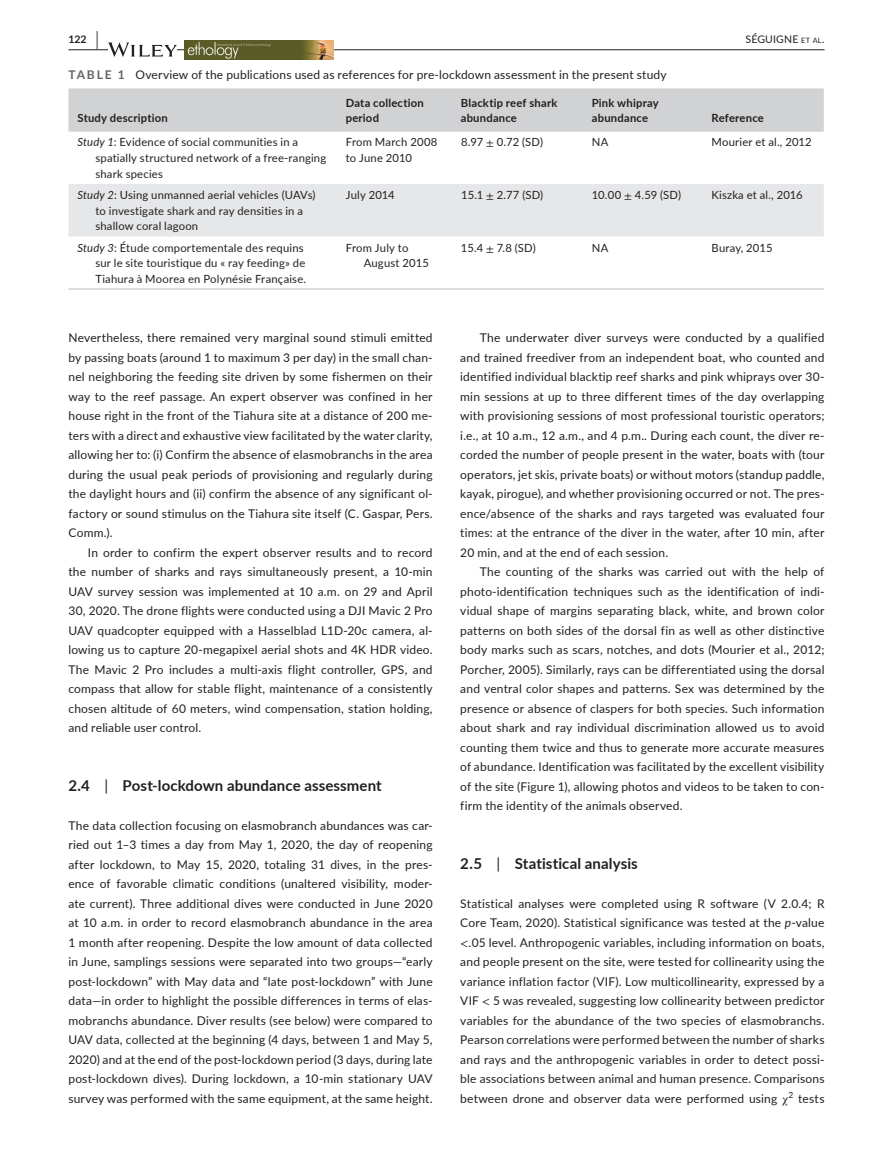
<style>
.page{position:relative;width:893px;height:1174px;background:#fff}
.page>*{position:absolute;margin:0;border:0;box-sizing:border-box;transform-origin:0 0}
.t1{font:700 15px "Lato";letter-spacing:.005em;color:#231f20}
.t2{font:12px/19.5px "Lato";letter-spacing:.015em;color:#231f20;text-align:justify}
.t3{font:11.25px/15.8px "Lato";letter-spacing:.015em;color:#231f20}
.t4{font:700 11.25px/15.8px "Lato";letter-spacing:.02em;color:#231f20}
.t5{font:10.5px "Lato";letter-spacing:.02em;color:#231f20}
.t6{font:700 10.5px "Lato";color:#231f20}
.s1{font-size:19.5px}
.s2{font-size:7.35px}
.s3{font-weight:700;color:#636366}
.s4{font-style:italic}
.s5{font-family:"STIX"}
.s6{font-weight:400}
</style>
<div class="page">
<hr style="left:68px;top:49px;width:756px;height:1px;background:#231f20">
<svg style="left:108px;top:42px;width:69px;height:15px"></svg>
<img style="left:185px;top:40px;width:148px;height:19px">
<div style="left:68px;top:88px;width:756px;height:44px;background:#d1d2d4"></div>
<div style="left:68px;top:184px;width:756px;height:52px;background:#e6e7e9"></div>
<hr style="left:68px;top:288px;width:269px;height:2px;background:#d1d2d4">
<hr style="left:337px;top:288px;width:115px;height:2px;background:#d1d2d4">
<hr style="left:452px;top:288px;width:131px;height:2px;background:#d1d2d4">
<hr style="left:583px;top:288px;width:119px;height:2px;background:#d1d2d4">
<hr style="left:702px;top:288px;width:122px;height:2px;background:#d1d2d4">
<p class="t6" style="left:68px;top:31px;width:31px">122 <span class="s1">|</span></p>
<p class="t5" style="left:745px;top:31px;width:81px">SÉGUIGNE <span class="s2">et al</span>.</p>
<p class="t2" style="left:68px;top:64px;width:600px"><span class="s3">TABLE 1</span> Overview of the publications used as references for pre-lockdown assessment in the present study</p>
<p class="t4" style="left:77px;top:110px;width:92px">Study description</p>
<p class="t4" style="left:346px;top:94px;width:80px">Data collection period</p>
<p class="t4" style="left:461px;top:94px;width:98px">Blacktip reef shark abundance</p>
<p class="t4" style="left:592px;top:94px;width:68px">Pink whipray abundance</p>
<p class="t4" style="left:711px;top:110px;width:54px">Reference</p>
<p class="t3" style="left:95px;top:134px;width:232px;text-indent:-18px"><span class="s4">Study 1</span>: Evidence of social communities in a spatially structured network of a free-ranging shark species</p>
<p class="t3" style="left:346px;top:134px;width:93px">From March 2008 to June 2010</p>
<p class="t3" style="left:461px;top:134px;width:83px">8.97 <span class="s5">±</span> 0.72 (SD)</p>
<p class="t3" style="left:592px;top:134px;width:18px">NA</p>
<p class="t3" style="left:711px;top:134px;width:102px">Mourier et al., 2012</p>
<p class="t3" style="left:95px;top:186px;width:221px;text-indent:-18px"><span class="s4">Study 2</span>: Using unmanned aerial vehicles (UAVs) to investigate shark and ray densities in a shallow coral lagoon</p>
<p class="t3" style="left:346px;top:186px;width:50px">July 2014</p>
<p class="t3" style="left:461px;top:186px;width:84px">15.1 <span class="s5">±</span> 2.77 (SD)</p>
<p class="t3" style="left:592px;top:186px;width:91px">10.00 <span class="s5">±</span> 4.59 (SD)</p>
<p class="t3" style="left:711px;top:186px;width:93px">Kiszka et al., 2016</p>
<p class="t3" style="left:95px;top:239px;width:212px;text-indent:-18px"><span class="s4">Study 3</span>: Étude comportementale des requins sur le site touristique du « ray feeding» de<br>Tiahura à Moorea en Polynésie Française.</p>
<p class="t3" style="left:364px;top:239px;width:67px;text-indent:-18px">From July to<br>August 2015</p>
<p class="t3" style="left:461px;top:239px;width:76px">15.4 <span class="s5">±</span> 7.8 (SD)</p>
<p class="t3" style="left:592px;top:239px;width:18px">NA</p>
<p class="t3" style="left:711px;top:239px;width:63px">Buray, 2015</p>
<p class="t2" style="left:68px;top:327px;width:366px">Nevertheless, there remained very marginal sound stimuli emitted by passing boats (around 1 to maximum 3 per day) in the small chan&shy;nel neighboring the feeding site driven by some fishermen on their way to the reef passage. An expert observer was confined in her house right in the front of the Tiahura site at a distance of 200 me&shy;ters with a direct and exhaustive view facilitated by the water clarity, allowing her to: (i) Confirm the absence of elasmobranchs in the area during the usual peak periods of provisioning and regularly during the daylight hours and (ii) confirm the absence of any significant ol&shy;factory or sound stimulus on the Tiahura site itself (C. Gaspar, Pers.<br>Comm.).</p>
<p class="t2" style="left:68px;top:542px;width:366px;text-indent:20px">In order to confirm the expert observer results and to record the number of sharks and rays simultaneously present, a 10-min UAV survey session was implemented at 10 a.m. on 29 and April 30, 2020. The drone flights were conducted using a DJI Mavic 2 Pro UAV quadcopter equipped with a Hasselblad L1D-20c camera, al&shy;lowing us to capture 20-megapixel aerial shots and 4K HDR video.<br>The Mavic 2 Pro includes a multi-axis flight controller, GPS, and compass that allow for stable flight, maintenance of a consistently chosen altitude of 60 meters, wind compensation, station holding, and reliable user control.</p>
<p class="t1" style="left:68px;top:774px;width:315px">2.4 <span class="s6">|</span> Post-lockdown abundance assessment</p>
<p class="t2" style="left:68px;top:815px;width:366px">The data collection focusing on elasmobranch abundances was car&shy;ried out 1–3 times a day from May 1, 2020, the day of reopening after lockdown, to May 15, 2020, totaling 31 dives, in the pres&shy;ence of favorable climatic conditions (unaltered visibility, moder&shy;ate current). Three additional dives were conducted in June 2020 at 10 a.m. in order to record elasmobranch abundance in the area 1 month after reopening. Despite the low amount of data collected in June, samplings sessions were separated into two groups—“early post-lockdown” with May data and “late post-lockdown” with June data—in order to highlight the possible differences in terms of elas&shy;mobranchs abundance. Diver results (see below) were compared to UAV data, collected at the beginning (4 days, between 1 and May 5, 2020) and at the end of the post-lockdown period (3 days, during late post-lockdown dives). During lockdown, a 10-min stationary UAV survey was performed with the same equipment, at the same height.</p>
<p class="t2" style="left:460px;top:327px;width:366px;text-indent:20px">The underwater diver surveys were conducted by a qualified and trained freediver from an independent boat, who counted and identified individual blacktip reef sharks and pink whiprays over 30- min sessions at up to three different times of the day overlapping with provisioning sessions of most professional touristic operators; i.e., at 10 a.m., 12 a.m., and 4 p.m.. During each count, the diver re&shy;corded the number of people present in the water, boats with (tour operators, jet skis, private boats) or without motors (standup paddle, kayak, pirogue), and whether provisioning occurred or not. The pres&shy;ence/absence of the sharks and rays targeted was evaluated four times: at the entrance of the diver in the water, after 10 min, after 20 min, and at the end of each session.</p>
<p class="t2" style="left:460px;top:561px;width:366px;text-indent:20px">The counting of the sharks was carried out with the help of photo-identification techniques such as the identification of indi&shy;vidual shape of margins separating black, white, and brown color patterns on both sides of the dorsal fin as well as other distinctive body marks such as scars, notches, and dots (Mourier et al., 2012; Porcher, 2005). Similarly, rays can be differentiated using the dorsal and ventral color shapes and patterns. Sex was determined by the presence or absence of claspers for both species. Such information about shark and ray individual discrimination allowed us to avoid counting them twice and thus to generate more accurate measures of abundance. Identification was facilitated by the excellent visibility of the site (Figure 1), allowing photos and videos to be taken to con&shy;firm the identity of the animals observed.</p>
<p class="t1" style="left:460px;top:852px;width:179px">2.5 <span class="s6">|</span> Statistical analysis</p>
<p class="t2" style="left:460px;top:893px;width:366px">Statistical analyses were completed using R software (V 2.0.4; R Core Team, 2020). Statistical significance was tested at the <span class="s4">p</span>-value <span class="s5">&lt;</span>.05 level. Anthropogenic variables, including information on boats, and people present on the site, were tested for collinearity using the variance inflation factor (VIF). Low multicollinearity, expressed by a VIF <span class="s5">&lt;</span> 5 was revealed, suggesting low collinearity between predictor variables for the abundance of the two species of elasmobranchs.<br>Pearson correlations were performed between the number of sharks and rays and the anthropogenic variables in order to detect possi&shy;ble associations between animal and human presence. Comparisons between drone and observer data were performed using <span class="s5">χ</span><sup>2</sup> tests</p>
</div>
